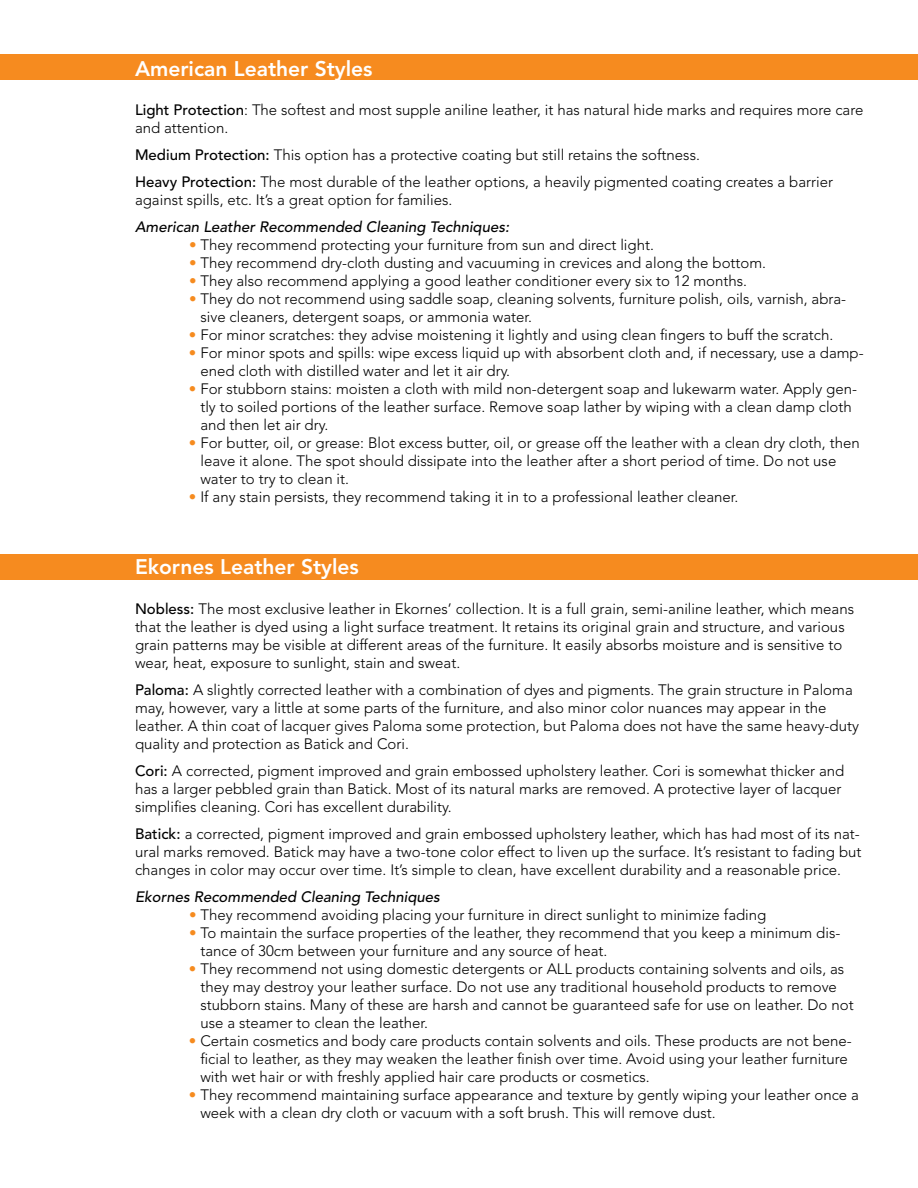
<style>
.page{position:relative;width:918px;height:1188px;background:#fff}
.page>*{position:absolute;margin:0;border:0;box-sizing:border-box;transform-origin:0 0}
.t1{font:800 21px "Avenir";color:#fff}
.t2{font:300 15px/18px "Avenir";color:#000}
.t3{font:italic 500 15px "Avenir";color:#000}
.s1{font-weight:500}
.s2{color:#f68b1f}
</style>
<div class="page">
<div style="left:0;top:54px;width:918px;height:25px;background:#f68b1f"></div>
<div style="left:0;top:554px;width:917px;height:26px;background:#f68b1f"></div>
<h1 class="t1" style="left:135px;top:56px;width:239px">American Leather Styles</h1>
<p class="t2" style="left:135px;top:101px;width:730px"><span class="s1">Light Protection</span>: The softest and most supple aniline leather, it has natural hide marks and requires more care and attention.</p>
<p class="t2" style="left:135px;top:142px;width:700px;line-height:27px"><span class="s1">Medium Protection:</span> This option has a protective coating but still retains the softness.<br><span class="s1">Heavy Protection:</span> The most durable of the leather options, a heavily pigmented coating creates a barrier</p>
<p class="t2" style="left:135px;top:191px;width:319px">against spills, etc. It’s a great option for families.</p>
<p class="t3" style="left:135px;top:218px;width:376px">American Leather Recommended Cleaning Techniques:</p>
<p class="t2" style="left:189px;top:236px;width:466px"><span class="s2">•</span> They recommend protecting your furniture from sun and direct light.</p>
<p class="t2" style="left:189px;top:254px;width:579px"><span class="s2">•</span> They recommend dry-cloth dusting and vacuuming in crevices and along the bottom.</p>
<p class="t2" style="left:189px;top:272px;width:560px"><span class="s2">•</span> They also recommend applying a good leather conditioner every six to 12 months.</p>
<p class="t2" style="left:200px;top:290px;width:647px;text-indent:-11px"><span class="s2">•</span> They do not recommend using saddle soap, cleaning solvents, furniture polish, oils, varnish, abra&shy;sive cleaners, detergent soaps, or ammonia water.</p>
<p class="t2" style="left:189px;top:326px;width:646px"><span class="s2">•</span> For minor scratches: they advise moistening it lightly and using clean fingers to buff the scratch.</p>
<p class="t2" style="left:200px;top:344px;width:665px;text-indent:-11px"><span class="s2">•</span> For minor spots and spills: wipe excess liquid up with absorbent cloth and, if necessary, use a damp&shy;ened cloth with distilled water and let it air dry.</p>
<p class="t2" style="left:200px;top:380px;width:658px;text-indent:-11px"><span class="s2">•</span> For stubborn stains: moisten a cloth with mild non-detergent soap and lukewarm water. Apply gen&shy;tly to soiled portions of the leather surface. Remove soap lather by wiping with a clean damp cloth and then let air dry.</p>
<p class="t2" style="left:200px;top:434px;width:661px;text-indent:-11px"><span class="s2">•</span> For butter, oil, or grease: Blot excess butter, oil, or grease off the leather with a clean dry cloth, then leave it alone. The spot should dissipate into the leather after a short period of time. Do not use water to try to clean it.</p>
<p class="t2" style="left:189px;top:488px;width:551px"><span class="s2">•</span> If any stain persists, they recommend taking it in to a professional leather cleaner.</p>
<h1 class="t1" style="left:135px;top:555px;width:225px">Ekornes Leather Styles</h1>
<p class="t2" style="left:135px;top:600px;width:721px"><span class="s1">Nobless:</span> The most exclusive leather in Ekornes’ collection. It is a full grain, semi-aniline leather, which means that the leather is dyed using a light surface treatment. It retains its original grain and structure, and various grain patterns may be visible at different areas of the furniture. It easily absorbs moisture and is sensitive to wear, heat, exposure to sunlight, stain and sweat.</p>
<p class="t2" style="left:135px;top:681px;width:726px"><span class="s1">Paloma:</span> A slightly corrected leather with a combination of dyes and pigments. The grain structure in Paloma may, however, vary a little at some parts of the furniture, and also minor color nuances may appear in the leather. A thin coat of lacquer gives Paloma some protection, but Paloma does not have the same heavy-duty quality and protection as Batick and Cori.</p>
<p class="t2" style="left:135px;top:762px;width:711px"><span class="s1">Cori:</span> A corrected, pigment improved and grain embossed upholstery leather. Cori is somewhat thicker and has a larger pebbled grain than Batick. Most of its natural marks are removed. A protective layer of lacquer simplifies cleaning. Cori has excellent durability.</p>
<p class="t2" style="left:135px;top:825px;width:728px;text-align:justify"><span class="s1">Batick:</span> a corrected, pigment improved and grain embossed upholstery leather, which has had most of its nat&shy;ural marks removed. Batick may have a two-tone color effect to liven up the surface. It’s resistant to fading but changes in color may occur over time. It’s simple to clean, have excellent durability and a reasonable price.</p>
<p class="t3" style="left:135px;top:888px;width:306px">Ekornes Recommended Cleaning Techniques</p>
<p class="t2" style="left:189px;top:906px;width:579px"><span class="s2">•</span> They recommend avoiding placing your furniture in direct sunlight to minimize fading</p>
<p class="t2" style="left:200px;top:924px;width:642px;text-indent:-11px"><span class="s2">•</span> To maintain the surface properties of the leather, they recommend that you keep a minimum dis&shy;tance of 30cm between your furniture and any source of heat.</p>
<p class="t2" style="left:200px;top:960px;width:655px;text-indent:-11px"><span class="s2">•</span> They recommend not using domestic detergents or ALL products containing solvents and oils, as they may destroy your leather surface. Do not use any traditional household products to remove stubborn stains. Many of these are harsh and cannot be guaranteed safe for use on leather. Do not use a steamer to clean the leather.</p>
<p class="t2" style="left:200px;top:1032px;width:653px;text-indent:-11px"><span class="s2">•</span> Certain cosmetics and body care products contain solvents and oils. These products are not bene&shy;ficial to leather, as they may weaken the leather finish over time. Avoid using your leather furniture with wet hair or with freshly applied hair care products or cosmetics.</p>
<p class="t2" style="left:200px;top:1086px;width:660px;text-indent:-11px"><span class="s2">•</span> They recommend maintaining surface appearance and texture by gently wiping your leather once a week with a clean dry cloth or vacuum with a soft brush. This will remove dust.</p>
</div>
